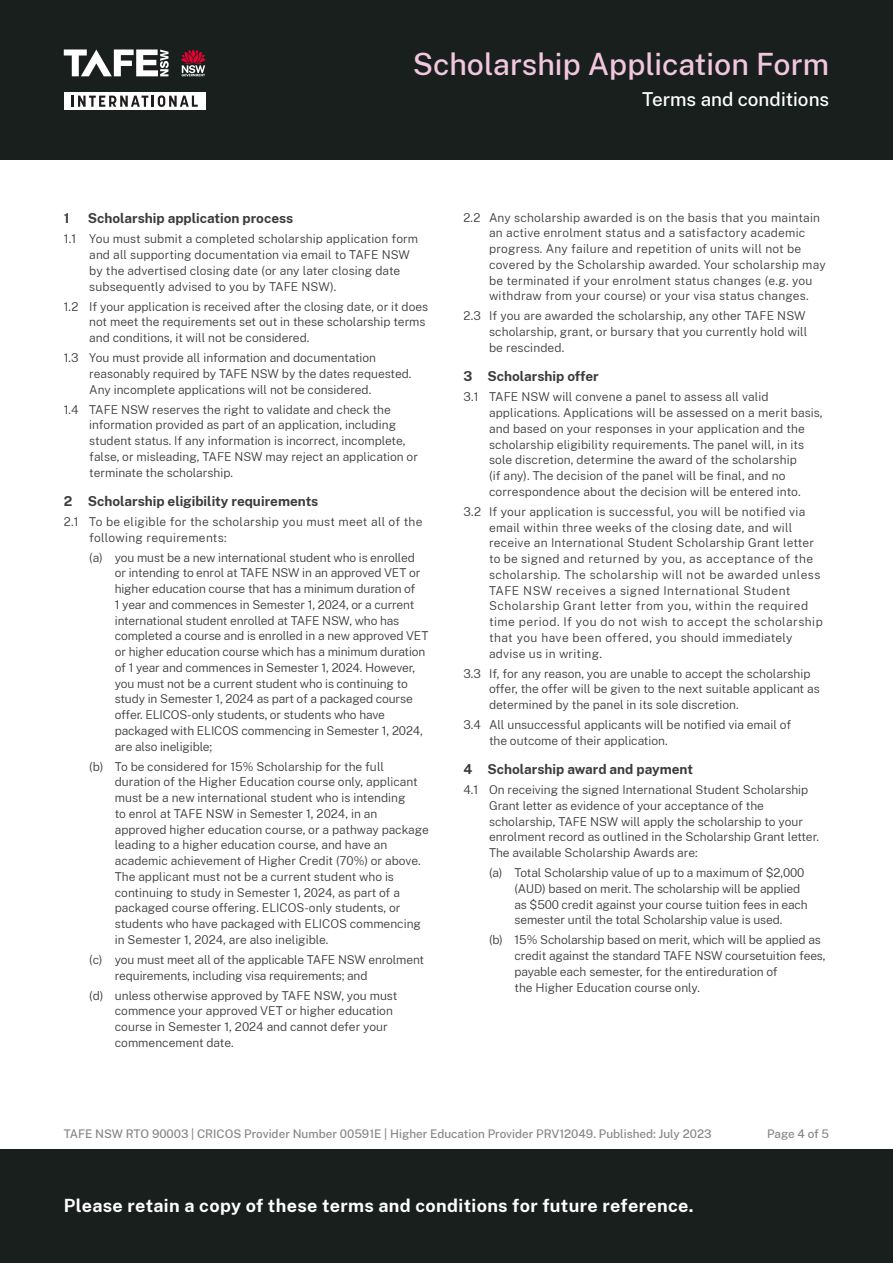
<style>
.page{position:relative;width:893px;height:1263px;background:#fff}
.page>*{position:absolute;margin:0;border:0;box-sizing:border-box;transform-origin:0 0}
.t1{font:500 30.15px "Public Sans";color:#f1c6df}
.t2{font:500 18.9px "Public Sans";color:#fff}
.t3{font:700 17.85px "Public Sans";letter-spacing:.02em;color:#fff}
.t4{font:700 13.5px "Public Sans";color:#3c3c3b}
.t5{font:300 12px/15.8px "Public Sans";color:#3c3c3b}
.t6{font:300 12px/15.8px "Public Sans";letter-spacing:.03em;color:#3c3c3b}
.t7{font:300 12px/15.8px "Public Sans";letter-spacing:.02em;color:#3c3c3b}
.t8{font:300 12px/15.8px "Public Sans";letter-spacing:.025em;color:#3c3c3b}
.t9{font:500 11.7px "Public Sans";color:#878787}
</style>
<div class="page">
<div style="left:0;top:0;width:893px;height:159px;background:#181f1c"></div>
<div style="left:0;top:1149px;width:893px;height:114px;background:#181f1c"></div>
<svg style="left:64px;top:49px;width:105px;height:27px"></svg>
<svg style="left:181px;top:49px;width:25px;height:27px"></svg>
<div style="left:64px;top:92px;width:142px;height:18px;background:#fff"></div>
<svg style="left:72px;top:95px;width:126px;height:12px"></svg>
<h1 class="t1" style="left:413px;top:43px;width:418px">Scholarship Application Form</h1>
<h2 class="t2" style="left:642px;top:86px;width:189px">Terms and conditions</h2>
<p class="t4" style="left:64px;top:208px;width:7px">1</p>
<p class="t4" style="left:88px;top:208px;width:207px">Scholarship application process</p>
<p class="t5" style="left:89px;top:231px;width:330px;text-indent:-26px">1.1 You must submit a completed scholarship application form and all supporting documentation via email to TAFE NSW by the advertised closing date (or any later closing date subsequently advised to you by TAFE NSW).</p>
<p class="t5" style="left:89px;top:298px;width:340px;text-indent:-26px">1.2 If your application is received after the closing date, or it does not meet the requirements set out in these scholarship terms and conditions, it will not be considered.</p>
<p class="t5" style="left:89px;top:349px;width:324px;text-indent:-26px">1.3 You must provide all information and documentation reasonably required by TAFE NSW by the dates requested.<br>Any incomplete applications will not be considered.</p>
<p class="t5" style="left:89px;top:401px;width:330px;text-indent:-26px">1.4 TAFE NSW reserves the right to validate and check the information provided as part of an application, including student status. If any information is incorrect, incomplete, false, or misleading, TAFE NSW may reject an application or terminate the scholarship.</p>
<p class="t4" style="left:64px;top:491px;width:256px">2 Scholarship eligibility requirements</p>
<p class="t8" style="left:89px;top:513px;width:335px;text-indent:-26px">2.1 To be eligible for the scholarship you must meet all of the following requirements:</p>
<p class="t5" style="left:115px;top:549px;width:315px;text-indent:-26px">(a) you must be a new international student who is enrolled or intending to enrol at TAFE NSW in an approved VET or higher education course that has a minimum duration of<br>1 year and commences in Semester 1, 2024, or a current international student enrolled at TAFE NSW, who has completed a course and is enrolled in a new approved VET or higher education course which has a minimum duration of 1 year and commences in Semester 1, 2024. However, you must not be a current student who is continuing to study in Semester 1, 2024 as part of a packaged course offer. ELICOS-only students, or students who have packaged with ELICOS commencing in Semester 1, 2024, are also ineligible;</p>
<p class="t5" style="left:115px;top:758px;width:316px;text-indent:-26px">(b) To be considered for 15% Scholarship for the full duration of the Higher Education course only, applicant must be a new international student who is intending<br>to enrol at TAFE NSW in Semester 1, 2024, in an approved higher education course, or a pathway package leading to a higher education course, and have an academic achievement of Higher Credit (70%) or above.<br>The applicant must not be a current student who is continuing to study in Semester 1, 2024, as part of a packaged course offering. ELICOS-only students, or students who have packaged with ELICOS commencing in Semester 1, 2024, are also ineligible.</p>
<p class="t5" style="left:115px;top:951px;width:311px;text-indent:-26px">(c) you must meet all of the applicable TAFE NSW enrolment requirements, including visa requirements; and</p>
<p class="t5" style="left:115px;top:987px;width:284px;text-indent:-26px">(d) unless otherwise approved by TAFE NSW, you must commence your approved VET or higher education course in Semester 1, 2024 and cannot defer your commencement date.</p>
<p class="t7" style="left:489px;top:209px;width:338px;text-indent:-26px">2.2 Any scholarship awarded is on the basis that you maintain an active enrolment status and a satisfactory academic progress. Any failure and repetition of units will not be covered by the Scholarship awarded. Your scholarship may be terminated if your enrolment status changes (e.g. you withdraw from your course) or your visa status changes.</p>
<p class="t5" style="left:489px;top:308px;width:320px;text-indent:-26px">2.3 If you are awarded the scholarship, any other TAFE NSW scholarship, grant, or bursary that you currently hold will be rescinded.</p>
<p class="t4" style="left:463px;top:367px;width:137px">3 Scholarship offer</p>
<p class="t5" style="left:489px;top:389px;width:335px;text-indent:-26px">3.1 TAFE NSW will convene a panel to assess all valid applications. Applications will be assessed on a merit basis, and based on your responses in your application and the scholarship eligibility requirements. The panel will, in its sole discretion, determine the award of the scholarship<br>(if any). The decision of the panel will be final, and no correspondence about the decision will be entered into.</p>
<p class="t6" style="left:489px;top:503px;width:335px;text-indent:-26px">3.2 If your application is successful, you will be notified via email within three weeks of the closing date, and will receive an International Student Scholarship Grant letter to be signed and returned by you, as acceptance of the scholarship. The scholarship will not be awarded unless TAFE NSW receives a signed International Student Scholarship Grant letter from you, within the required time period. If you do not wish to accept the scholarship that you have been offered, you should immediately advise us in writing.</p>
<p class="t5" style="left:489px;top:665px;width:332px;text-indent:-26px">3.3 If, for any reason, you are unable to accept the scholarship offer, the offer will be given to the next suitable applicant as determined by the panel in its sole discretion.</p>
<p class="t5" style="left:489px;top:716px;width:304px;text-indent:-26px">3.4 All unsuccessful applicants will be notified via email of the outcome of their application.</p>
<p class="t4" style="left:463px;top:759px;width:231px">4 Scholarship award and payment</p>
<p class="t5" style="left:489px;top:781px;width:331px;text-indent:-26px">4.1 On receiving the signed International Student Scholarship Grant letter as evidence of your acceptance of the scholarship, TAFE NSW will apply the scholarship to your enrolment record as outlined in the Scholarship Grant letter.<br>The available Scholarship Awards are:</p>
<p class="t5" style="left:514px;top:864px;width:295px;text-indent:-26px">(a) Total Scholarship value of up to a maximum of $2,000 (AUD) based on merit. The scholarship will be applied as $500 credit against your course tuition fees in each semester until the total Scholarship value is used.</p>
<p class="t5" style="left:514px;top:932px;width:313px;text-indent:-26px">(b) 15% Scholarship based on merit, which will be applied as credit against the standard TAFE NSW coursetuition fees, payable each semester, for the entireduration of<br>the Higher Education course only.</p>
<p class="t9" style="left:64px;top:1125px;width:649px">TAFE NSW RTO 90003 | CRICOS Provider Number 00591E | Higher Education Provider PRV12049. Published: July 2023</p>
<h3 class="t3" style="left:64px;top:1192px;width:631px">Please retain a copy of these terms and conditions for future reference.</h3>
<p class="t9" style="left:767px;top:1125px;width:63px">Page 4 of 5</p>
</div>
